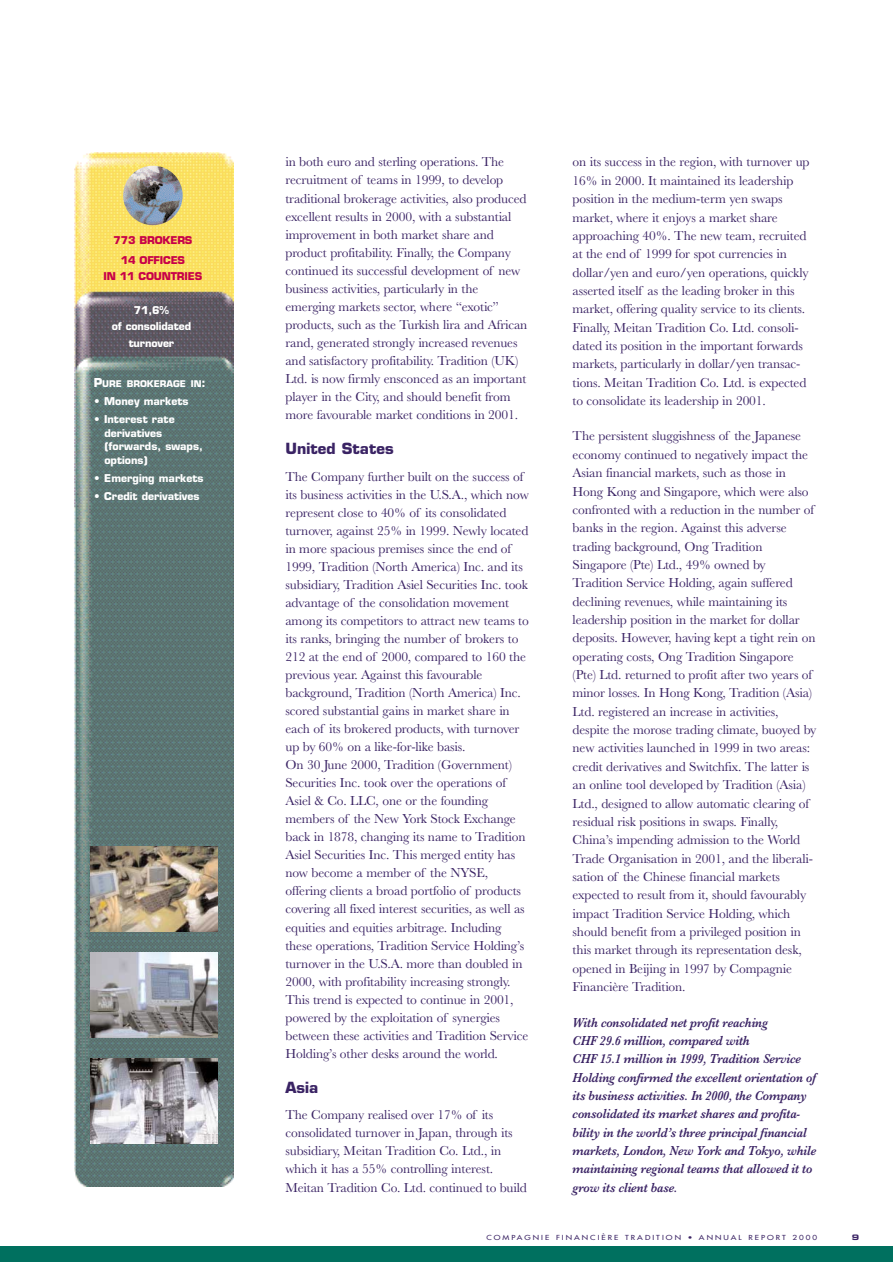
<style>
.page{position:relative;width:893px;height:1262px;background:#fff}
.page>*{position:absolute;margin:0;border:0;box-sizing:border-box;transform-origin:0 0}
.t1{font:700 15px "Eurostile";letter-spacing:.005em;color:#3a2364}
.t2{font:13.5px/18px "Baskerville";letter-spacing:-.01em;color:#3a2364}
.t3{font:italic 600 13.5px/18.3px "Baskerville";letter-spacing:-.015em;color:#3a2364;scale:.9 1}
.t4{font:700 10.5px/13.5px "Eurostile";color:#fff;text-align:center}
.t5{font:700 10.5px/20px "Eurostile";letter-spacing:-.015em;color:#c70049;text-align:center}
.t6{font:700 9px "Eurostile";color:#fff}
.t7{font:7.5px "Eurostile Bold Extended Two";color:#3a2364}
.t8{font:6.75px "Futura";letter-spacing:.25em;color:#3a2364;scale:1.2 1}
.s1{font-size:12px}
</style>
<div class="page">
<img style="left:74px;top:153px;width:159px;height:1033px">
<img style="left:123px;top:166px;width:60px;height:59px;border-radius:50%">
<img style="left:90px;top:846px;width:128px;height:85px">
<img style="left:90px;top:1058px;width:128px;height:86px">
<img style="left:90px;top:952px;width:128px;height:85px">
<div style="left:0;top:1246px;width:892px;height:15px;background:#00705f"></div>
<p class="t5" style="left:113px;top:231px;width:81px">773 BROKERS<br>14 OFFICES</p>
<p class="t5" style="left:104px;top:267px;width:100px">IN 11 COUNTRIES</p>
<p class="t4" style="left:112px;top:302px;width:81px;line-height:16.5px">71,6%<br>of consolidated turnover</p>
<p class="t6" style="left:94px;top:380px;width:114px"><span class="s1">P</span>URE BROKERAGE IN<span class="s1">:</span></p>
<p class="t4" style="left:94px;top:396px;width:96px">• Money markets</p>
<p class="t4" style="left:104px;top:414px;width:100px;text-align:left;text-indent:-11px">• Interest rate derivatives (forwards, swaps, options)</p>
<p class="t4" style="left:94px;top:472px;width:111px">• Emerging markets</p>
<p class="t4" style="left:94px;top:490px;width:107px">• Credit derivatives</p>
<p class="t2" style="left:285px;top:154px;width:243px">in both euro and sterling operations. The recruitment of teams in 1999, to develop traditional brokerage activities, also produced excellent results in 2000, with a substantial improvement in both market share and product profitability. Finally, the Company continued its successful development of new business activities, particularly in the emerging markets sector, where “exotic” products, such as the Turkish lira and African rand, generated strongly increased revenues and satisfactory profitability. Tradition (UK)<br>Ltd. is now firmly ensconced as an important player in the City, and should benefit from more favourable market conditions in 2001.</p>
<p class="t1" style="left:285px;top:443px;width:110px">United States</p>
<p class="t2" style="left:285px;top:468px;width:245px">The Company further built on the success of its business activities in the U.S.A., which now represent close to 40% of its consolidated turnover, against 25% in 1999. Newly located in more spacious premises since the end of 1999, Tradition (North America) Inc. and its subsidiary, Tradition Asiel Securities Inc. took advantage of the consolidation movement among its competitors to attract new teams to its ranks, bringing the number of brokers to 212 at the end of 2000, compared to 160 the previous year. Against this favourable background, Tradition (North America) Inc. scored substantial gains in market share in each of its brokered products, with turnover up by 60% on a like-for-like basis.<br>On 30 June 2000, Tradition (Government)<br>Securities Inc. took over the operations of Asiel &amp; Co. LLC, one or the founding members of the New York Stock Exchange back in 1878, changing its name to Tradition Asiel Securities Inc. This merged entity has now become a member of the NYSE, offering clients a broad portfolio of products covering all fixed interest securities, as well as equities and equities arbitrage. Including these operations, Tradition Service Holding’s turnover in the U.S.A. more than doubled in 2000, with profitability increasing strongly.<br>This trend is expected to continue in 2001, powered by the exploitation of synergies between these activities and Tradition Service Holding’s other desks around the world.</p>
<p class="t1" style="left:285px;top:1081px;width:34px">Asia</p>
<p class="t2" style="left:285px;top:1107px;width:243px">The Company realised over 17% of its consolidated turnover in Japan, through its subsidiary, Meitan Tradition Co. Ltd., in which it has a 55% controlling interest.<br>Meitan Tradition Co. Ltd. continued to build</p>
<p class="t2" style="left:572px;top:154px;width:238px">on its success in the region, with turnover up 16% in 2000. It maintained its leadership position in the medium-term yen swaps market, where it enjoys a market share approaching 40%. The new team, recruited at the end of 1999 for spot currencies in dollar/yen and euro/yen operations, quickly asserted itself as the leading broker in this market, offering quality service to its clients.<br>Finally, Meitan Tradition Co. Ltd. consoli&shy;dated its position in the important forwards markets, particularly in dollar/yen transac&shy;tions. Meitan Tradition Co. Ltd. is expected to consolidate its leadership in 2001.</p>
<p class="t2" style="left:572px;top:428px;width:245px">The persistent sluggishness of the Japanese economy continued to negatively impact the Asian financial markets, such as those in Hong Kong and Singapore, which were also confronted with a reduction in the number of banks in the region. Against this adverse trading background, Ong Tradition Singapore (Pte) Ltd., 49% owned by Tradition Service Holding, again suffered declining revenues, while maintaining its leadership position in the market for dollar deposits. However, having kept a tight rein on operating costs, Ong Tradition Singapore (Pte) Ltd. returned to profit after two years of minor losses. In Hong Kong, Tradition (Asia)<br>Ltd. registered an increase in activities, despite the morose trading climate, buoyed by new activities launched in 1999 in two areas: credit derivatives and Switchfix. The latter is an online tool developed by Tradition (Asia)<br>Ltd., designed to allow automatic clearing of residual risk positions in swaps. Finally, China’s impending admission to the World Trade Organisation in 2001, and the liberali&shy;sation of the Chinese financial markets expected to result from it, should favourably impact Tradition Service Holding, which should benefit from a privileged position in this market through its representation desk, opened in Beijing in 1997 by Compagnie Financière Tradition.</p>
<p class="t3" style="left:572px;top:1014px;width:272px">With consolidated net profit reaching<br>CHF 29.6 million, compared with<br>CHF 15.1 million in 1999, Tradition Service Holding confirmed the excellent orientation of its business activities. In 2000, the Company consolidated its market shares and profita&shy;bility in the world’s three principal financial markets, London, New York and Tokyo, while maintaining regional teams that allowed it to grow its client base.</p>
<p class="t8" style="left:486px;top:1233px;width:277px">COMPAGNIE FINANCIÈRE TRADITION • ANNUAL REPORT 2000</p>
<p class="t7" style="left:851px;top:1234px;width:9px">9</p>
</div>
